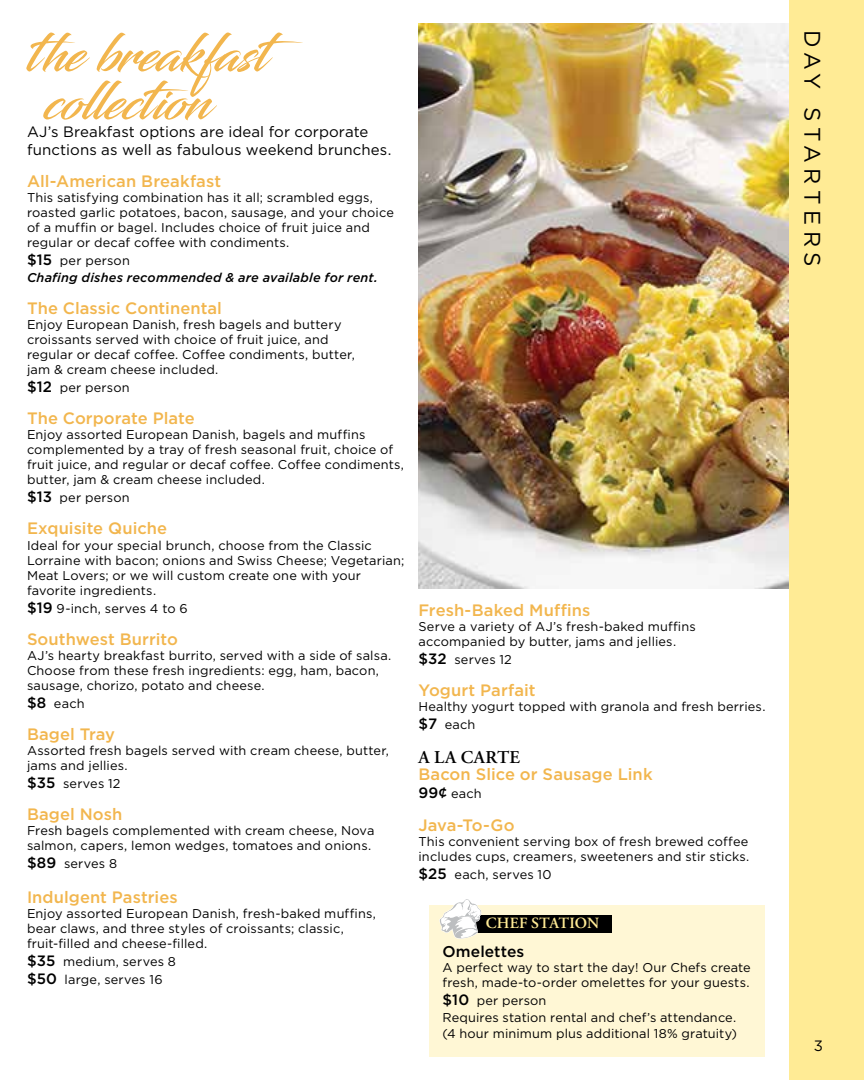
<style>
.page{position:relative;width:864px;height:1080px;background:#fff}
.page>*{position:absolute;margin:0;border:0;box-sizing:border-box;transform-origin:0 0}
.t1{font:52.5px/48px "Blacksword";letter-spacing:-.015em;color:#f2b64e}
.t2{font:22.5px "Gotham";letter-spacing:.24em;color:#000}
.t3{font:600 18px "Adobe Garamond Pro";letter-spacing:.03em;color:#000}
.t4{font:500 16.5px "Gotham";letter-spacing:.005em;color:#f2b64e}
.t5{font:600 15.6px "Adobe Garamond Pro";letter-spacing:.005em;color:#ffeb95}
.t6{font:500 15.6px "Gotham";letter-spacing:.005em;color:#000}
.t7{font:15px/18px "Gotham";letter-spacing:.005em;color:#000}
.t8{font:12.75px/15px "Gotham";letter-spacing:.015em;color:#000}
.t9{font:italic 500 12.75px/16.5px "Gotham";letter-spacing:.015em;color:#000}
.s1{font-style:normal;font-size:15px}
.s2{font-weight:400;font-style:normal}
.s3{font-weight:500;font-size:15px}
</style>
<div class="page">
<img style="left:418px;top:24px;width:370px;height:564px">
<div style="left:789px;top:0;width:75px;height:1080px;background:#ffeb95"></div>
<div style="left:429px;top:905px;width:336px;height:152px;background:#fff7d5"></div>
<div style="left:468px;top:915px;width:144px;height:17px;background:#000"></div>
<svg style="left:439px;top:899px;width:47px;height:40px"></svg>
<h1 class="t1" style="left:44px;top:29px;width:261px;text-indent:-17px">the breakfast collection</h1>
<p class="t7" style="left:27px;top:123px;width:366px">AJ’s Breakfast options are ideal for corporate functions as well as fabulous weekend brunches.</p>
<p class="t4" style="left:27px;top:172px;width:196px">All-American Breakfast</p>
<p class="t8" style="left:27px;top:190px;width:368px">This satisfying combination has it all; scrambled eggs, roasted garlic potatoes, bacon, sausage, and your choice of a muffin or bagel. Includes choice of fruit juice and regular or decaf coffee with condiments.</p>
<p class="t9" style="left:27px;top:252px;width:352px"><span class="s1">$15</span> <span class="s2">per person<br></span>Chafing dishes recommended &amp; are available for rent.</p>
<p class="t4" style="left:27px;top:299px;width:197px">The Classic Continental</p>
<p class="t8" style="left:27px;top:317px;width:329px">Enjoy European Danish, fresh bagels and buttery croissants served with choice of fruit juice, and regular or decaf coffee. Coffee condiments, butter, jam &amp; cream cheese included.</p>
<p class="t8" style="left:27px;top:380px;width:104px"><span class="s3">$12</span> per person</p>
<p class="t4" style="left:27px;top:409px;width:169px">The Corporate Plate</p>
<p class="t8" style="left:27px;top:427px;width:379px">Enjoy assorted European Danish, bagels and muffins complemented by a tray of fresh seasonal fruit, choice of fruit juice, and regular or decaf coffee. Coffee condiments, butter, jam &amp; cream cheese included.</p>
<p class="t8" style="left:27px;top:490px;width:104px"><span class="s3">$13</span> per person</p>
<p class="t4" style="left:27px;top:519px;width:142px">Exquisite Quiche</p>
<p class="t8" style="left:27px;top:537px;width:379px">Ideal for your special brunch, choose from the Classic Lorraine with bacon; onions and Swiss Cheese; Vegetarian; Meat Lovers; or we will custom create one with your favorite ingredients.</p>
<p class="t8" style="left:27px;top:600px;width:162px"><span class="s3">$19</span> 9-inch, serves 4 to 6</p>
<p class="t4" style="left:27px;top:629px;width:152px">Southwest Burrito</p>
<p class="t8" style="left:27px;top:647px;width:366px">AJ’s hearty breakfast burrito, served with a side of salsa.<br>Choose from these fresh ingredients: egg, ham, bacon, sausage, chorizo, potato and cheese.</p>
<p class="t8" style="left:27px;top:695px;width:59px"><span class="s3">$8</span> each</p>
<p class="t4" style="left:27px;top:725px;width:90px">Bagel Tray</p>
<p class="t8" style="left:27px;top:742px;width:364px">Assorted fresh bagels served with cream cheese, butter, jams and jellies.</p>
<p class="t8" style="left:27px;top:775px;width:95px"><span class="s3">$35</span> serves 12</p>
<p class="t4" style="left:27px;top:805px;width:97px">Bagel Nosh</p>
<p class="t8" style="left:27px;top:823px;width:349px">Fresh bagels complemented with cream cheese, Nova salmon, capers, lemon wedges, tomatoes and onions.</p>
<p class="t8" style="left:27px;top:856px;width:92px"><span class="s3">$89</span> serves 8</p>
<p class="t4" style="left:27px;top:888px;width:152px">Indulgent Pastries</p>
<p class="t8" style="left:27px;top:905px;width:351px">Enjoy assorted European Danish, fresh-baked muffins, bear claws, and three styles of croissants; classic, fruit-filled and cheese-filled.</p>
<p class="t8" style="left:27px;top:952px;width:150px;line-height:18px"><span class="s3">$35</span> medium, serves 8 <span class="s3">$50</span> large, serves 16</p>
<p class="t4" style="left:418px;top:601px;width:173px">Fresh-Baked Muffins</p>
<p class="t8" style="left:418px;top:619px;width:279px">Serve a variety of AJ’s fresh-baked muffins accompanied by butter, jams and jellies.</p>
<p class="t8" style="left:418px;top:652px;width:95px"><span class="s3">$32</span> serves 12</p>
<p class="t4" style="left:418px;top:681px;width:119px">Yogurt Parfait</p>
<p class="t8" style="left:418px;top:697px;width:348px;line-height:18px">Healthy yogurt topped with granola and fresh berries. <span class="s3">$7</span> each</p>
<h3 class="t3" style="left:418px;top:747px;width:103px">A LA CARTE</h3>
<p class="t4" style="left:418px;top:764px;width:236px">Bacon Slice or Sausage Link</p>
<p class="t8" style="left:418px;top:785px;width:65px"><span class="s3">99¢</span> each</p>
<p class="t4" style="left:418px;top:815px;width:98px">Java-To-Go</p>
<p class="t8" style="left:418px;top:833px;width:332px">This convenient serving box of fresh brewed coffee includes cups, creamers, sweeteners and stir sticks.</p>
<p class="t8" style="left:418px;top:866px;width:135px"><span class="s3">$25</span> each, serves 10</p>
<p class="t5" style="left:486px;top:915px;width:115px">CHEF STATION</p>
<p class="t6" style="left:443px;top:943px;width:83px">Omelettes</p>
<p class="t8" style="left:443px;top:960px;width:310px">A perfect way to start the day! Our Chefs create fresh, made-to-order omelettes for your guests.</p>
<p class="t8" style="left:443px;top:992px;width:296px;line-height:16.5px"><span class="s3">$10</span> per person<br>Requires station rental and chef’s attendance. (4 hour minimum plus additional 18% gratuity)</p>
<h2 class="t2" style="left:825px;top:30px;width:239px;rotate:90deg">DAY STARTERS</h2>
<p class="t7" style="left:814px;top:1037px;width:11px">3</p>
</div>
